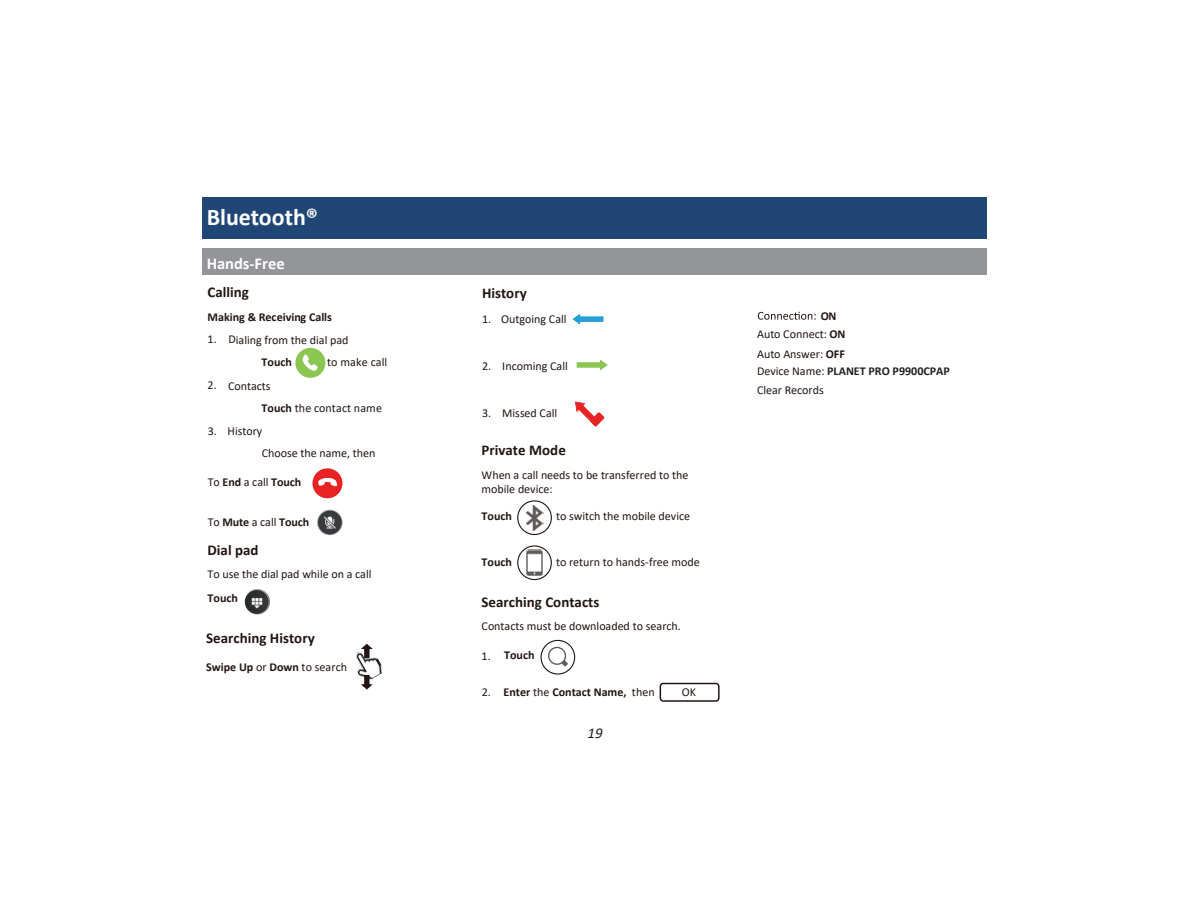
<style>
.page{position:relative;width:1188px;height:918px;background:#fff}
.page>*{position:absolute;margin:0;border:0;box-sizing:border-box;transform-origin:0 0}
.t1{font:700 24px "Calibri";color:#fff}
.t2{font:700 16.5px "Calibri";color:#fff}
.t3{font:700 15px "Calibri";color:#211613}
.t4{font:italic 15px "Calibri";color:#231f20}
.t5{font:12px/14px "Calibri";letter-spacing:-.005em;color:#211613}
.t6{font:700 12px "Calibri";color:#211613}
.t7{font:12px "Calibri";letter-spacing:.015em;color:#211613}
.s1{font-weight:700}
.s2{font-weight:400}
.s3{font-weight:700;color:#231f20}
</style>
<div class="page">
<div style="left:202px;top:198px;width:785px;height:41px;background:#1f4675"></div>
<div style="left:202px;top:248px;width:785px;height:27px;background:#939598"></div>
<svg style="left:517px;top:545px;width:35px;height:35px"></svg>
<svg style="left:517px;top:500px;width:35px;height:35px"></svg>
<svg style="left:660px;top:683px;width:60px;height:19px"></svg>
<img style="left:356px;top:651px;width:26px;height:28px">
<svg style="left:361px;top:675px;width:12px;height:15px"></svg>
<svg style="left:361px;top:644px;width:12px;height:14px"></svg>
<svg style="left:577px;top:359px;width:31px;height:12px"></svg>
<svg style="left:572px;top:314px;width:32px;height:11px"></svg>
<svg style="left:575px;top:401px;width:29px;height:25px"></svg>
<svg style="left:295px;top:348px;width:30px;height:30px"></svg>
<svg style="left:312px;top:468px;width:30px;height:30px"></svg>
<svg style="left:758px;top:312px;width:58px;height:8px"></svg>
<img style="left:317px;top:510px;width:25px;height:25px;border-radius:13px">
<img style="left:245px;top:589px;width:25px;height:25px;border-radius:13px">
<svg style="left:541px;top:640px;width:34px;height:35px"></svg>
<h1 class="t1" style="left:207px;top:200px;width:113px">Bluetooth®</h1>
<h2 class="t2" style="left:207px;top:251px;width:80px">Hands-Free</h2>
<p class="t3" style="left:208px;top:281px;width:43px">Calling</p>
<p class="t6" style="left:208px;top:308px;width:126px">Making &amp; Receiving Calls</p>
<p class="t5" style="left:208px;top:332px;width:142px">1. ialing from the dial pad</p>
<p class="t6" style="left:262px;top:354px;width:32px">Touch</p>
<p class="t7" style="left:327px;top:354px;width:62px">to make call</p>
<p class="t5" style="left:262px;top:375px;width:122px;line-height:22px;text-indent:-54px">2. Contacts<br><span class="s1">Touch</span> the contact name</p>
<p class="t5" style="left:262px;top:420px;width:115px;line-height:22.2px;text-indent:-54px">3. History<br>Choose the name, then</p>
<p class="t6" style="left:208px;top:473px;width:95px"><span class="s2">To</span> End <span class="s2">a call</span> Touch</p>
<p class="t6" style="left:208px;top:513px;width:103px"><span class="s2">To</span> Mute <span class="s2">a call</span> Touch</p>
<p class="t5" style="left:228px;top:332px;width:9px">D</p>
<p class="t3" style="left:208px;top:539px;width:53px">Dial pad</p>
<p class="t5" style="left:208px;top:567px;width:166px">To use the dial pad while on a call</p>
<p class="t6" style="left:208px;top:589px;width:32px">Touch</p>
<p class="t3" style="left:206px;top:627px;width:110px">Searching History</p>
<p class="t6" style="left:206px;top:658px;width:143px">Swipe Up <span class="s2">or</span> Down <span class="s2">to search</span></p>
<p class="t3" style="left:482px;top:282px;width:46px">History</p>
<p class="t5" style="left:482px;top:312px;width:86px">1. Outgoing Call</p>
<p class="t5" style="left:482px;top:359px;width:87px">2. Incoming Call</p>
<p class="t5" style="left:482px;top:405px;width:77px">3. Missed Call</p>
<p class="t3" style="left:482px;top:440px;width:86px">Private Mode</p>
<p class="t5" style="left:482px;top:468px;width:208px">When a call needs to be transferred to the mobile device:</p>
<p class="t6" style="left:482px;top:508px;width:32px">Touch</p>
<p class="t5" style="left:556px;top:509px;width:136px">to switch the mobile device</p>
<p class="t6" style="left:482px;top:553px;width:32px">Touch</p>
<p class="t5" style="left:556px;top:555px;width:145px">to return to hands-free mode</p>
<p class="t3" style="left:482px;top:591px;width:119px">Searching Contacts</p>
<p class="t5" style="left:482px;top:619px;width:201px">Contacts must be downloaded to search.</p>
<p class="t6" style="left:482px;top:646px;width:55px"><span class="s2">1.</span> Touch</p>
<p class="t6" style="left:482px;top:683px;width:174px"><span class="s2">2.</span> Enter <span class="s2">the</span> Contact Name, <span class="s2">then</span></p>
<p class="t5" style="left:682px;top:685px;width:16px">OK</p>
<p class="t4" style="left:588px;top:722px;width:17px">19</p>
<p class="t6" style="left:821px;top:307px;width:17px">ON</p>
<p class="t5" style="left:757px;top:324px;width:90px;line-height:19.8px">Auto Connect: <span class="s1">ON<br></span>Auto Answer: <span class="s1">OFF</span></p>
<p class="t5" style="left:757px;top:362px;width:195px;line-height:18.9px">Device Name: <span class="s3">PLANET PRO P9900CPAP<br></span>Clear Records</p>
</div>
